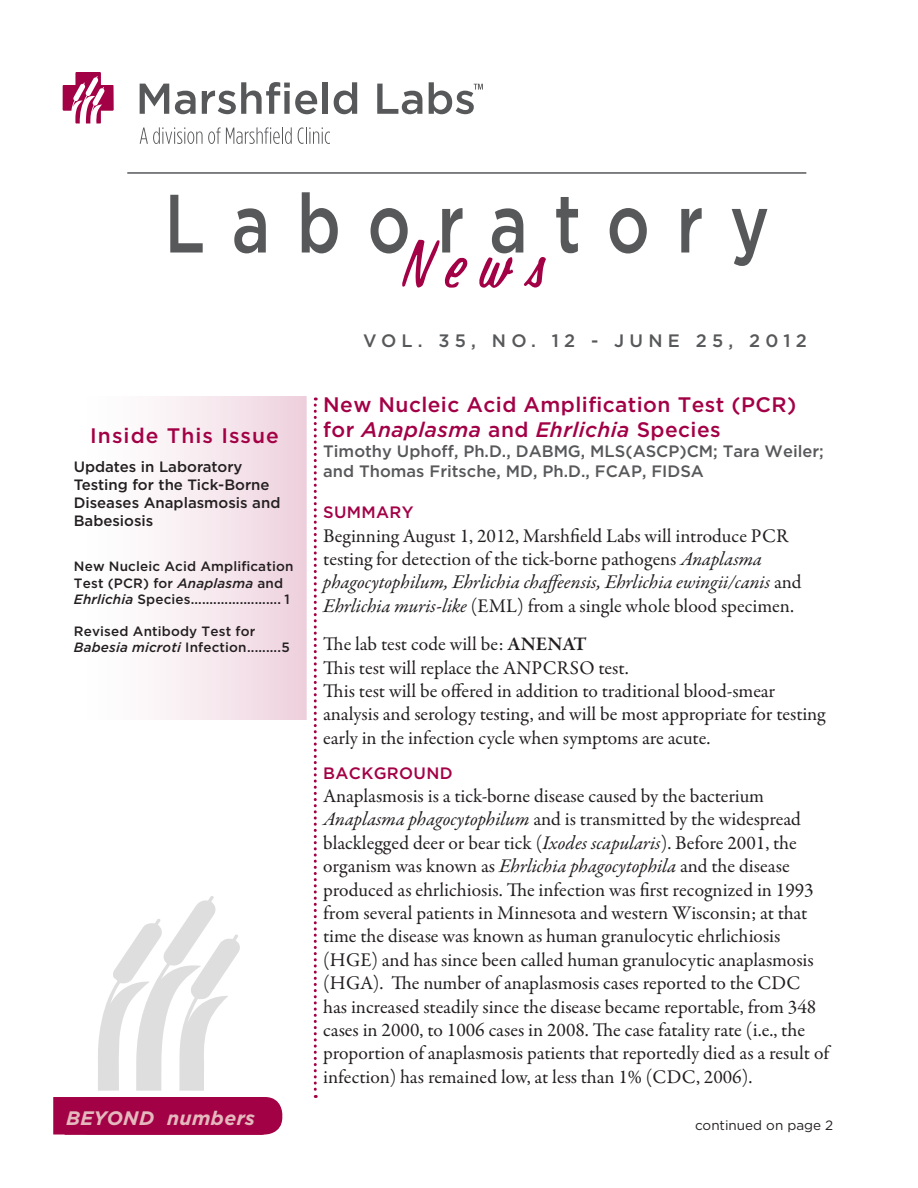
<style>
.page{position:relative;width:918px;height:1188px;background:#fff}
.page>*{position:absolute;margin:0;border:0;box-sizing:border-box;transform-origin:0 0}
.t1{font:italic 97.2px "PAINTSTROKE";color:#a30146;scale:.74 1}
.t2{font:500 82.5px "Gotham";letter-spacing:.4em;color:#57585a;scale:.8 1}
.t3{font:500 21px/25.2px "Gotham";letter-spacing:.02em;color:#a30146}
.t4{font:500 21px "Gotham";letter-spacing:.05em;color:#a30146}
.t5{font:19.5px/23.4px "Garamond Premr Pro";color:#231f20}
.t6{font:italic 700 19.5px "Gotham";letter-spacing:.02em;color:#e3b9bd}
.t7{font:500 18px "Gotham";letter-spacing:.29em;color:#57585a}
.t8{font:500 16.5px/19.8px "Gotham";color:#57585a}
.Subtitle{font:500 16.5px "Gotham";letter-spacing:.02em;color:#a30146}
.t9{font:500 15px/18px "Gotham";color:#231f20}
.t10{font:500 13.5px/16.2px "Gotham";letter-spacing:.01em;color:#231f20}
.t11{font:13.5px "Gotham";color:#231f20}
.s1{font-style:italic}
.s2{font-weight:600}
</style>
<div class="page">
<svg style="left:63px;top:72px;width:51px;height:52px"></svg>
<svg style="left:140px;top:84px;width:29px;height:30px"></svg>
<svg style="left:175px;top:91px;width:21px;height:23px"></svg>
<svg style="left:202px;top:82px;width:115px;height:32px"></svg>
<div style="left:323px;top:82px;width:5px;height:32px;background:#57585a"></div>
<svg style="left:334px;top:82px;width:23px;height:32px"></svg>
<svg style="left:377px;top:84px;width:45px;height:30px"></svg>
<svg style="left:429px;top:82px;width:54px;height:32px"></svg>
<svg style="left:140px;top:127px;width:152px;height:17px"></svg>
<svg style="left:298px;top:127px;width:32px;height:17px"></svg>
<div style="left:64px;top:396px;width:243px;height:324px;background:linear-gradient(to right,#fff,#efd3df)"></div>
<svg style="left:314px;top:398px;width:3px;height:700px"></svg>
<div style="left:53px;top:1097px;width:211px;height:38px;background:#a30146;border:2px solid #a30146"></div>
<div style="left:72px;top:1098px;width:210px;height:36px;background:#a30146;border-radius:16px"></div>
<div style="left:71px;top:1097px;width:211px;height:38px;border:2px solid #a30146;border-radius:16px"></div>
<div style="left:65px;top:1108px;width:197px;height:26px;background:#a30146"></div>
<div style="left:65px;top:1108px;width:198px;height:27px;border:2px solid #a30146"></div>
<hr style="left:127px;top:172px;width:679px;height:2px;background:#57585a">
<svg style="left:98px;top:896px;width:142px;height:195px"></svg>
<p class="t2" style="left:164px;top:173px;width:758px">Laboratory</p>
<p class="t1" style="left:402px;top:220px;width:222px">News</p>
<p class="t4" style="left:90px;top:423px;width:190px">Inside This Issue</p>
<p class="t9" style="left:74px;top:458px;width:208px">Updates in Laboratory<br>Testing for the Tick-Borne<br>Diseases Anaplasmosis and<br>Babesiosis</p>
<p class="t10" style="left:74px;top:559px;width:221px">New Nucleic Acid Amplification<br>Test (PCR) for <span class="s1">Anaplasma</span> and<br><span class="s1">Ehrlichia</span> Species........................ 1</p>
<p class="t10" style="left:74px;top:623px;width:218px">Revised Antibody Test for<br><span class="s1">Babesia microti</span> Infection.........5</p>
<p class="t6" style="left:66px;top:1106px;width:190px">BEYOND numbers</p>
<p class="t7" style="left:363px;top:330px;width:445px">VOL. 35, NO. 12 - JUNE 25, 2012</p>
<p class="t3" style="left:323px;top:392px;width:475px">New Nucleic Acid Amplification Test (PCR) for <span class="s1">Anaplasma</span> and <span class="s1">Ehrlichia</span> Species</p>
<p class="t8" style="left:323px;top:441px;width:502px">Timothy Uphoff, Ph.D., DABMG, MLS(ASCP)CM; Tara Weiler; and Thomas Fritsche, MD, Ph.D., FCAP, FIDSA</p>
<p class="Subtitle" style="left:323px;top:502px;width:92px">SUMMARY</p>
<p class="t5" style="left:323px;top:524px;width:480px">Beginning August 1, 2012, Marshfield Labs will introduce PCR testing for detection of the tick-borne pathogens <span class="s1">Anaplasma phagocytophilum, Ehrlichia chaffeensis, Ehrlichia ewingii/canis</span> and <span class="s1">Ehrlichia muris-like</span> (EML) from a single whole blood specimen.</p>
<p class="t5" style="left:323px;top:633px;width:265px">The lab test code will be: <span class="s2">ANENAT</span></p>
<p class="t5" style="left:323px;top:656px;width:307px">This test will replace the ANPCRSO test.</p>
<p class="t5" style="left:323px;top:680px;width:504px">This test will be offered in addition to traditional blood-smear analysis and serology testing, and will be most appropriate for testing early in the infection cycle when symptoms are acute.</p>
<p class="Subtitle" style="left:323px;top:763px;width:131px">BACKGROUND</p>
<p class="t5" style="left:323px;top:785px;width:507px">Anaplasmosis is a tick-borne disease caused by the bacterium <span class="s1">Anaplasma phagocytophilum</span> and is transmitted by the widespread blacklegged deer or bear tick (<span class="s1">Ixodes scapularis</span>). Before 2001, the organism was known as <span class="s1">Ehrlichia phagocytophila</span> and the disease produced as ehrlichiosis. The infection was first recognized in 1993 from several patients in Minnesota and western Wisconsin; at that time the disease was known as human granulocytic ehrlichiosis (HGE) and has since been called human granulocytic anaplasmosis (HGA). The number of anaplasmosis cases reported to the CDC has increased steadily since the disease became reportable, from 348 cases in 2000, to 1006 cases in 2008. The case fatality rate (i.e., the proportion of anaplasmosis patients that reportedly died as a result of infection) has remained low, at less than 1% (CDC, 2006).</p>
<p class="t11" style="left:695px;top:1117px;width:140px">continued on page 2</p>
</div>
